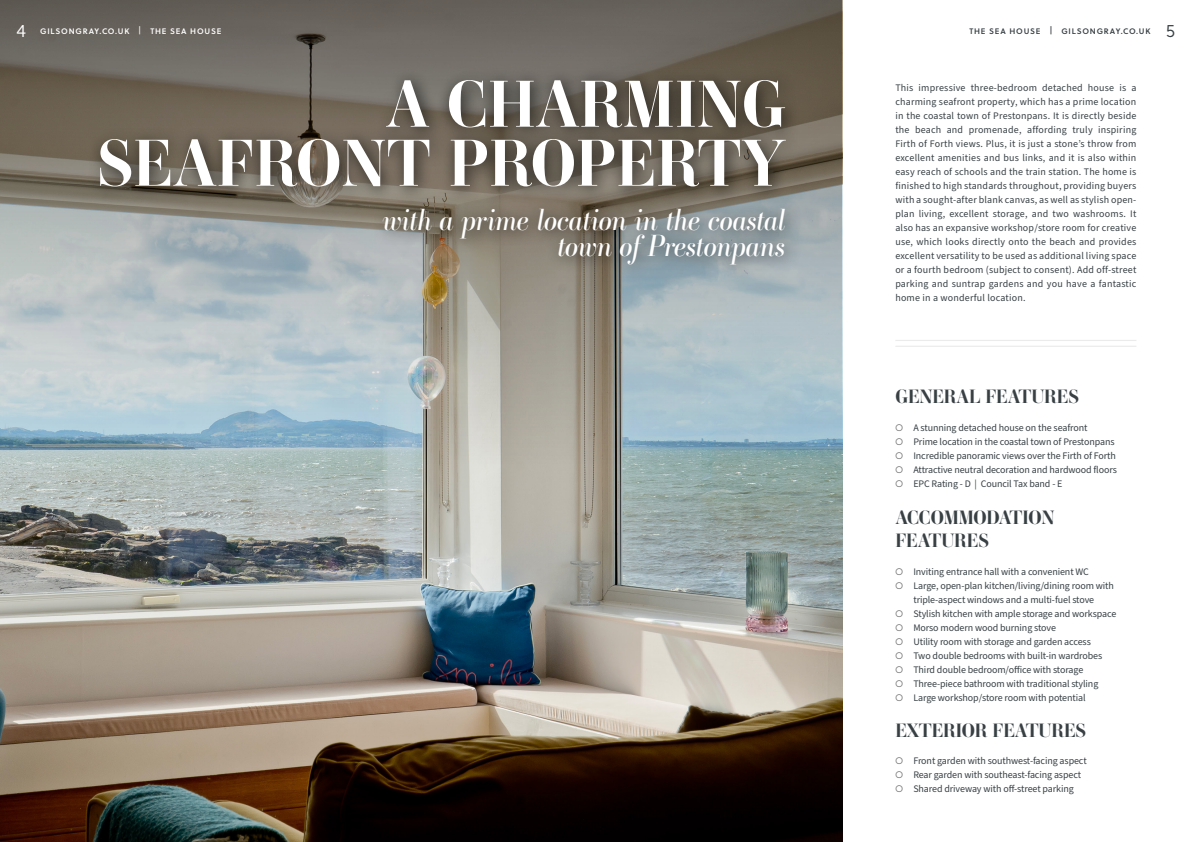
<style>
.page{position:relative;width:1191px;height:842px;background:#fff}
.page>*{position:absolute;margin:0;border:0;box-sizing:border-box;transform-origin:0 0}
.t1{font:700 65px "Ambroise Std";color:#fff}
.t2{font:italic 30px "Ambroise Std";letter-spacing:-.01em;color:#fff}
.t3{font:700 19px/22.8px "Ambroise Std";letter-spacing:-.01em;color:#384044}
.t4{font:300 18px "Soleil";color:#fff}
.t5{font:300 18px "Soleil";color:#384044}
.t6{font:10px/14px "Source Sans Pro";letter-spacing:-.01em;color:#384044;text-align:justify}
.t7{font:8px "Soleil Sb";letter-spacing:.1em;color:#fff}
.t8{font:8px "Soleil Sb";letter-spacing:.1em;color:#384044}
.s1{font-family:"Soleil"}
.s2{font-family:"Gordita";color:#706f6f}
</style>
<div class="page">
<img style="left:0;top:0;width:842px;height:842px">
<hr style="left:895px;top:340px;width:241px;height:1px;background:#ebebeb">
<hr style="left:895px;top:346px;width:241px;height:1px;background:#ebebeb">
<svg style="left:0;top:0;width:841px;height:505px;background:#9ba2a0"></svg>
<div style="left:86px;top:67px;width:715px;height:214px;background:#000;opacity:.75"></div>
<h3 class="t4" style="left:16px;top:18px;width:11px">4</h3>
<p class="t7" style="left:40px;top:25px;width:183px">GILSONGRAY.CO.UK <span class="s1">|</span> THE SEA HOUSE</p>
<p class="t8" style="left:969px;top:25px;width:183px">THE SEA HOUSE | GILSONGRAY.CO.UK</p>
<h3 class="t5" style="left:1166px;top:18px;width:10px">5</h3>
<p class="t1" style="left:386px;top:63px;width:402px">A CHARMING</p>
<p class="t1" style="left:97px;top:122px;width:690px">SEAFRONT PROPERTY</p>
<p class="t2" style="left:383px;top:200px;width:404px">with a prime location in the coastal</p>
<p class="t2" style="left:557px;top:226px;width:230px">town of Prestonpans</p>
<p class="t6" style="left:895px;top:81px;width:242px">This impressive three-bedroom detached house is a charming seafront property, which has a prime location in the coastal town of Prestonpans. It is directly beside the beach and promenade, affording truly inspiring Firth of Forth views. Plus, it is just a stone’s throw from excellent amenities and bus links, and it is also within easy reach of schools and the train station. The home is finished to high standards throughout, providing buyers with a sought-after blank canvas, as well as stylish open&shy;plan living, excellent storage, and two washrooms. It also has an expansive workshop/store room for creative use, which looks directly onto the beach and provides excellent versatility to be used as additional living space or a fourth bedroom (subject to consent). Add off-street parking and suntrap gardens and you have a fantastic home in a wonderful location.</p>
<p class="t3" style="left:895px;top:385px;width:185px">GENERAL FEATURES</p>
<p class="t6" style="left:895px;top:421px;width:194px"><span class="s2">○</span> A stunning detached house on the seafront</p>
<p class="t6" style="left:895px;top:435px;width:221px"><span class="s2">○</span> Prime location in the coastal town of Prestonpans</p>
<p class="t6" style="left:895px;top:449px;width:222px"><span class="s2">○</span> Incredible panoramic views over the Firth of Forth</p>
<p class="t6" style="left:895px;top:463px;width:223px"><span class="s2">○</span> Attractive neutral decoration and hardwood floors</p>
<p class="t6" style="left:895px;top:477px;width:169px"><span class="s2">○</span> EPC Rating - D | Council Tax band - E</p>
<p class="t3" style="left:895px;top:506px;width:161px">ACCOMMODATION<br>FEATURES</p>
<p class="t6" style="left:895px;top:565px;width:195px"><span class="s2">○</span> Inviting entrance hall with a convenient WC</p>
<p class="t6" style="left:895px;top:579px;width:220px;text-align:center"><span class="s2">○</span> Large, open-plan kitchen/living/dining room with triple-aspect windows and a multi-fuel stove</p>
<p class="t6" style="left:895px;top:607px;width:222px"><span class="s2">○</span> Stylish kitchen with ample storage and workspace</p>
<p class="t6" style="left:895px;top:621px;width:162px"><span class="s2">○</span> Morso modern wood burning stove</p>
<p class="t6" style="left:895px;top:635px;width:197px"><span class="s2">○</span> Utility room with storage and garden access</p>
<p class="t6" style="left:895px;top:649px;width:208px"><span class="s2">○</span> Two double bedrooms with built-in wardrobes</p>
<p class="t6" style="left:895px;top:663px;width:189px"><span class="s2">○</span> Third double bedroom/office with storage</p>
<p class="t6" style="left:895px;top:677px;width:204px"><span class="s2">○</span> Three-piece bathroom with traditional styling</p>
<p class="t6" style="left:895px;top:691px;width:192px"><span class="s2">○</span> Large workshop/store room with potential</p>
<p class="t3" style="left:895px;top:719px;width:192px">EXTERIOR FEATURES</p>
<p class="t6" style="left:895px;top:754px;width:193px"><span class="s2">○</span> Front garden with southwest-facing aspect</p>
<p class="t6" style="left:895px;top:768px;width:187px"><span class="s2">○</span> Rear garden with southeast-facing aspect</p>
<p class="t6" style="left:895px;top:782px;width:180px"><span class="s2">○</span> Shared driveway with off-street parking</p>
</div>
